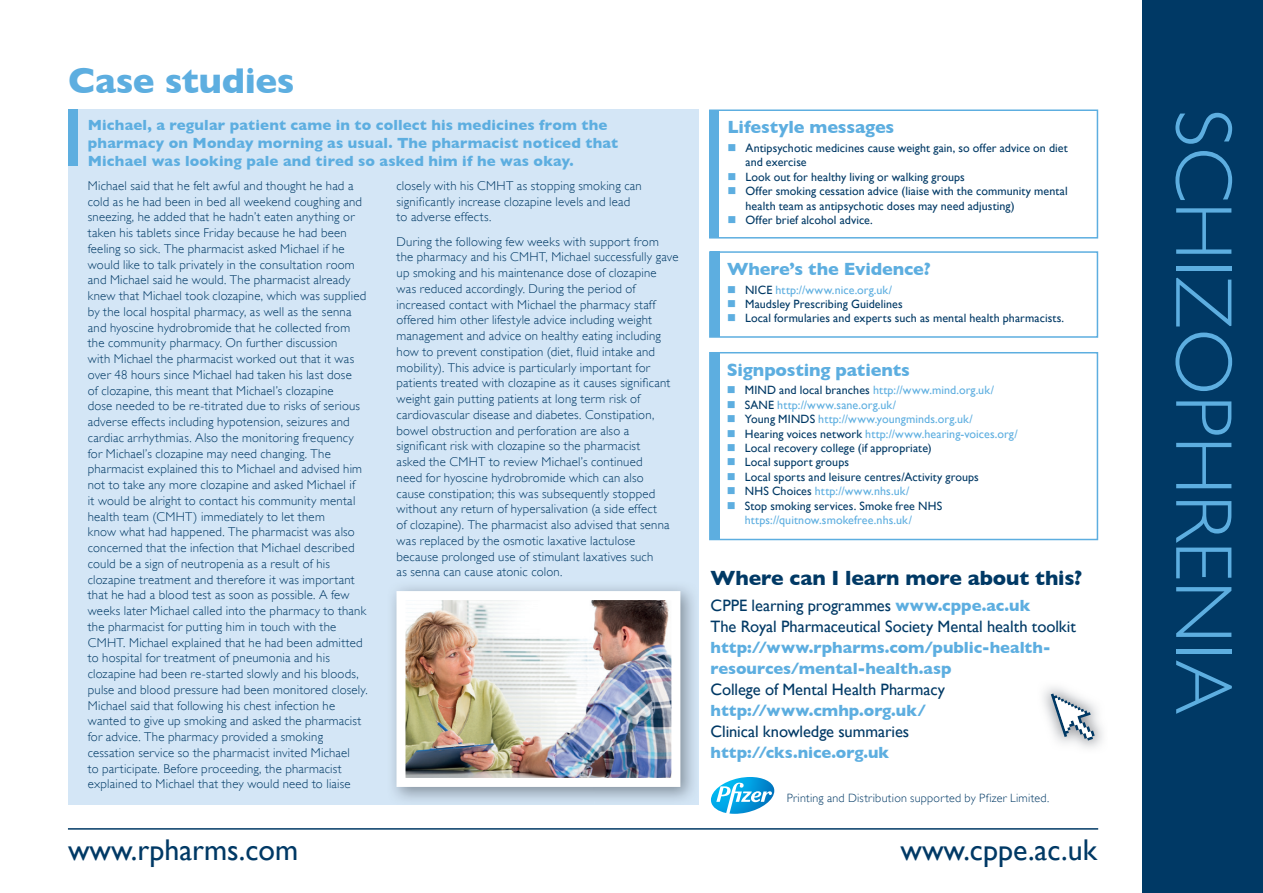
<style>
.page{position:relative;width:1263px;height:893px;background:#fff}
.page>*{position:absolute;margin:0;border:0;box-sizing:border-box;transform-origin:0 0}
.t1{font:300 81px "Gill Sans";color:#5daee0}
.t2{font:700 36.6px "Gill Sans";letter-spacing:-.01em;color:#5daee0}
.t3{font:30px "Gill Sans";color:#003965}
.t4{font:700 21px "Gill Sans";letter-spacing:-.005em;color:#003965}
.t5{font:700 18px "Gill Sans";letter-spacing:-.005em;color:#5daee0}
.t6{font:16.5px/21px "Gill Sans";letter-spacing:-.005em;color:#003965}
.t7{font:700 16.5px/21px "Gill Sans";color:#5daee0}
.t8{font:700 15px/18px "Gill Sans";letter-spacing:.01em;color:#5daee0}
.t9{font:300 12.75px/15.8px "Gill Sans";letter-spacing:.02em;color:#003965}
.t10{font:12px/14.4px "Gill Sans";letter-spacing:.005em;color:#003965}
.t11{font:12px/14.4px "Gill Sans";letter-spacing:.005em;color:#5daee0}
.t12{font:300 12px "Gill Sans";letter-spacing:.02em;color:#003965}
.s1{color:#5daee0}
.s2{color:#003965}
.s3{font-weight:700;color:#5daee0}
</style>
<div class="page">
<div style="left:68px;top:109px;width:630px;height:696px;background:#d4e6f6"></div>
<div style="left:709px;top:109px;width:389px;height:130px;border:2px solid #5daee0"></div>
<div style="left:709px;top:251px;width:389px;height:87px;border:2px solid #5daee0"></div>
<div style="left:709px;top:352px;width:389px;height:188px;border:2px solid #5daee0"></div>
<div style="left:709px;top:111px;width:10px;height:127px;background:#5daee0"></div>
<div style="left:710px;top:353px;width:9px;height:186px;background:#5daee0"></div>
<div style="left:710px;top:252px;width:9px;height:85px;background:#5daee0"></div>
<hr style="left:68px;top:828px;width:1030px;height:2px;background:#003965">
<img style="left:392px;top:586px;width:302px;height:214px">
<img style="left:406px;top:601px;width:264px;height:176px">
<div style="left:396px;top:591px;width:284px;height:196px;border:9px solid #fff"></div>
<img style="left:1043px;top:687px;width:60px;height:61px">
<svg style="left:1051px;top:693px;width:44px;height:47px"></svg>
<div style="left:68px;top:109px;width:10px;height:57px;background:#5daee0"></div>
<div style="left:1143px;top:0;width:120px;height:893px;background:#003965"></div>
<svg style="left:711px;top:777px;width:63px;height:37px"></svg>
<h2 class="t2" style="left:68px;top:59px;width:228px">Case studies</h2>
<p class="t8" style="left:88px;top:116px;width:532px">Michael, a regular patient came in to collect his medicines from the pharmacy on Monday morning as usual. The pharmacist noticed that<br>Michael was looking pale and tired so asked him if he was okay.</p>
<p class="t9" style="left:88px;top:177px;width:281px">Michael said that he felt awful and thought he had a cold as he had been in bed all weekend coughing and sneezing, he added that he hadn’t eaten anything or taken his tablets since Friday because he had been feeling so sick. The pharmacist asked Michael if he would like to talk privately in the consultation room and Michael said he would. The pharmacist already knew that Michael took clozapine, which was supplied by the local hospital pharmacy, as well as the senna and hyoscine hydrobromide that he collected from the community pharmacy. On further discussion<br>with Michael the pharmacist worked out that it was over 48 hours since Michael had taken his last dose<br>of clozapine, this meant that Michael’s clozapine<br>dose needed to be re-titrated due to risks of serious adverse effects including hypotension, seizures and cardiac arrhythmias. Also the monitoring frequency for Michael’s clozapine may need changing. The pharmacist explained this to Michael and advised him not to take any more clozapine and asked Michael if<br>it would be alright to contact his community mental health team (CMHT) immediately to let them<br>know what had happened. The pharmacist was also concerned that the infection that Michael described could be a sign of neutropenia as a result of his clozapine treatment and therefore it was important that he had a blood test as soon as possible. A few weeks later Michael called into the pharmacy to thank the pharmacist for putting him in touch with the CMHT. Michael explained that he had been admitted to hospital for treatment of pneumonia and his clozapine had been re-started slowly and his bloods, pulse and blood pressure had been monitored closely.<br>Michael said that following his chest infection he wanted to give up smoking and asked the pharmacist for advice. The pharmacy provided a smoking cessation service so the pharmacist invited Michael<br>to participate. Before proceeding, the pharmacist explained to Michael that they would need to liaise</p>
<p class="t9" style="left:397px;top:177px;width:247px">closely with his CMHT as stopping smoking can significantly increase clozapine levels and lead to adverse effects.</p>
<p class="t9" style="left:397px;top:233px;width:283px">During the following few weeks with support from the pharmacy and his CMHT, Michael successfully gave up smoking and his maintenance dose of clozapine was reduced accordingly. During the period of increased contact with Michael the pharmacy staff offered him other lifestyle advice including weight management and advice on healthy eating including how to prevent constipation (diet, fluid intake and mobility). This advice is particularly important for patients treated with clozapine as it causes significant weight gain putting patients at long term risk of cardiovascular disease and diabetes. Constipation, bowel obstruction and perforation are also a significant risk with clozapine so the pharmacist<br>asked the CMHT to review Michael’s continued<br>need for hyoscine hydrobromide which can also<br>cause constipation; this was subsequently stopped without any return of hypersalivation (a side effect<br>of clozapine). The pharmacist also advised that senna was replaced by the osmotic laxative lactulose because prolonged use of stimulant laxatives such<br>as senna can cause atonic colon.</p>
<h3 class="t5" style="left:727px;top:117px;width:168px">Lifestyle messages</h3>
<p class="t10" style="left:745px;top:141px;width:324px;text-indent:-18px"><span class="s1">■</span> Antipsychotic medicines cause weight gain, so offer advice on diet and exercise</p>
<p class="t10" style="left:727px;top:169px;width:239px"><span class="s1">■</span> Look out for healthy living or walking groups</p>
<p class="t10" style="left:745px;top:184px;width:324px;text-indent:-18px"><span class="s1">■</span> Offer smoking cessation advice (liaise with the community mental health team as antipsychotic doses may need adjusting)</p>
<p class="t10" style="left:727px;top:213px;width:147px"><span class="s1">■</span> Offer brief alcohol advice.</p>
<h3 class="t5" style="left:727px;top:258px;width:205px">Where’s the Evidence?</h3>
<p class="t11" style="left:727px;top:282px;width:167px">■ <span class="s2">NICE</span> http://www.nice.org.uk/</p>
<p class="t10" style="left:727px;top:297px;width:177px"><span class="s1">■</span> Maudsley Prescribing Guidelines</p>
<p class="t10" style="left:727px;top:311px;width:339px"><span class="s1">■</span> Local formularies and experts such as mental health pharmacists.</p>
<h3 class="t5" style="left:727px;top:359px;width:185px">Signposting patients</h3>
<p class="t11" style="left:727px;top:383px;width:269px">■ <span class="s2">MIND and local branches</span> http://www.mind.org.uk/</p>
<p class="t11" style="left:727px;top:397px;width:171px">■ <span class="s2">SANE</span> http://www.sane.org.uk/</p>
<p class="t11" style="left:727px;top:412px;width:248px">■ <span class="s2">Young MINDS</span> http://www.youngminds.org.uk/</p>
<p class="t11" style="left:727px;top:426px;width:292px">■ <span class="s2">Hearing voices network</span> http://www.hearing-voices.org/</p>
<p class="t10" style="left:727px;top:441px;width:206px"><span class="s1">■</span> Local recovery college (if appropriate)</p>
<p class="t10" style="left:727px;top:455px;width:124px"><span class="s1">■</span> Local support groups</p>
<p class="t10" style="left:727px;top:469px;width:254px"><span class="s1">■</span> Local sports and leisure centres/Activity groups</p>
<p class="t11" style="left:727px;top:484px;width:184px">■ <span class="s2">NHS Choices</span> http://www.nhs.uk/</p>
<p class="t11" style="left:745px;top:498px;width:199px;text-indent:-18px">■ <span class="s2">Stop smoking services. Smoke free NHS </span>https://quitnow.smokefree.nhs.uk/</p>
<h3 class="t4" style="left:711px;top:566px;width:373px">Where can I learn more about this?</h3>
<p class="t6" style="left:711px;top:594px;width:367px">CPPE learning programmes <span class="s3">www.cppe.ac.uk<br></span>The Royal Pharmaceutical Society Mental health toolkit</p>
<p class="t7" style="left:711px;top:636px;width:342px">http://www.rpharms.com/public-health&shy;resources/mental-health.asp</p>
<p class="t6" style="left:711px;top:678px;width:236px">College of Mental Health Pharmacy</p>
<p class="t7" style="left:711px;top:699px;width:217px">http://www.cmhp.org.uk/</p>
<p class="t6" style="left:711px;top:720px;width:200px">Clinical knowledge summaries</p>
<p class="t7" style="left:711px;top:741px;width:180px">http://cks.nice.org.uk</p>
<p class="t12" style="left:787px;top:788px;width:264px">Printing and Distribution supported by Pfizer Limited.</p>
<h3 class="t3" style="left:68px;top:832px;width:232px">www.rpharms.com</h3>
<h3 class="t3" style="left:900px;top:832px;width:198px">www.cppe.ac.uk</h3>
<h1 class="t1" style="left:1266px;top:109px;width:606px;rotate:90deg">SCHIZOPHRENIA</h1>
</div>
